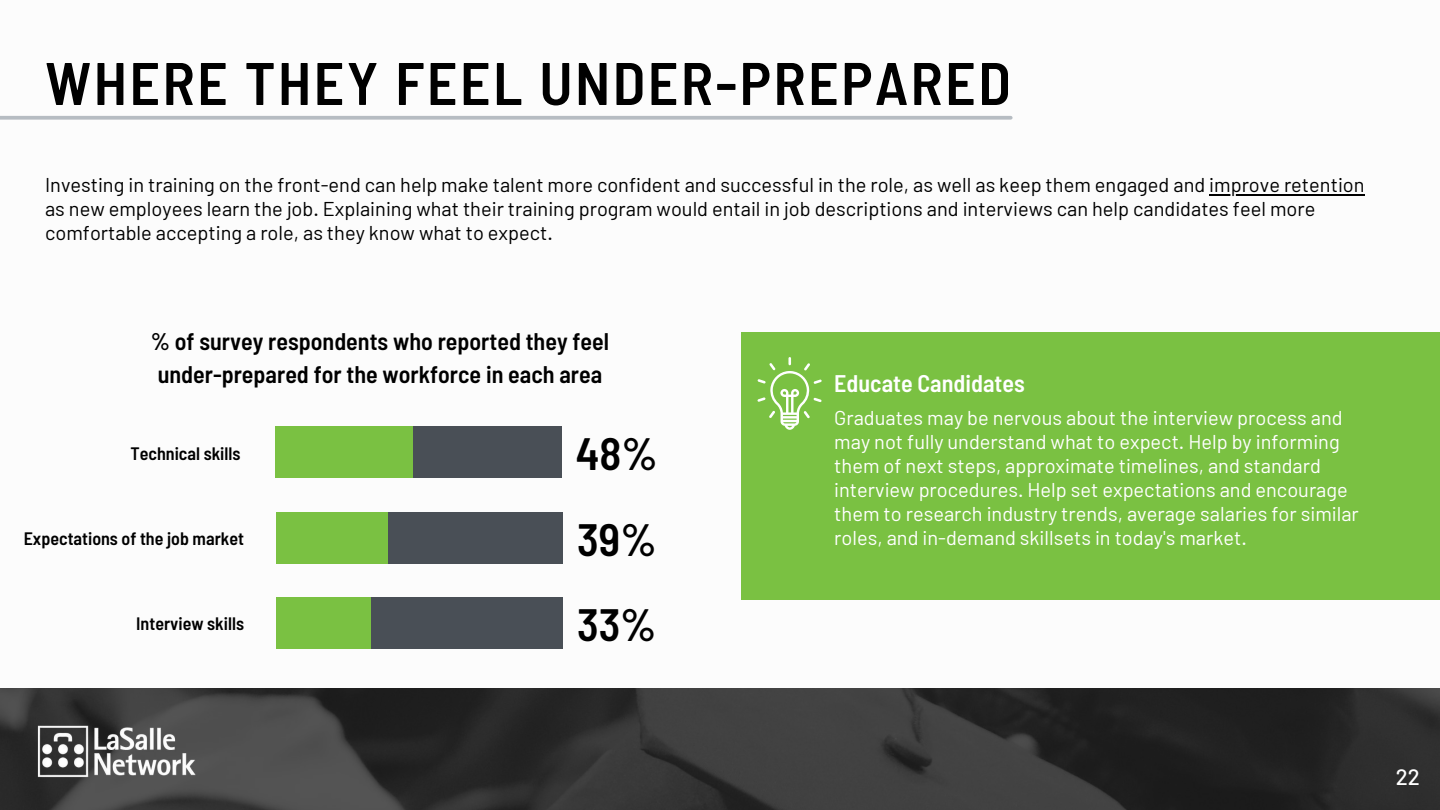
<style>
.page{position:relative;width:1440px;height:810px;background:#fff}
.page>*{position:absolute;margin:0;border:0;box-sizing:border-box;transform-origin:0 0}
.t1{font:600 semi-condensed 60px "Barlow";letter-spacing:.04em;color:#000}
.t2{font:600 semi-condensed 45.2px "Barlow";color:#000}
.t3{font:600 semi-condensed 24px/33px "Barlow";color:#000}
.t4{font:600 semi-condensed 24px "Barlow";color:#fff}
.t5{font:500 22.1px "Barlow";color:#fff}
.t6{font:20px/24px "Barlow";color:#000}
.t7{font:20px/24px "Barlow";color:#fff}
.t8{font:600 semi-condensed 18px "Barlow";color:#000}
</style>
<div class="page">
<img style="left:0;top:688px;width:1440px;height:122px">
<img style="left:34px;top:719px;width:172px;height:65px">
<div style="left:275px;top:427px;width:287px;height:51px;background:#494f56"></div>
<div style="left:275px;top:427px;width:138px;height:51px;background:#7ac142"></div>
<div style="left:276px;top:512px;width:287px;height:52px;background:#494f56"></div>
<div style="left:276px;top:512px;width:112px;height:52px;background:#7ac142"></div>
<div style="left:276px;top:597px;width:287px;height:52px;background:#494f56"></div>
<div style="left:276px;top:597px;width:95px;height:52px;background:#7ac142"></div>
<hr style="left:1209px;top:194px;width:156px;height:1px;background:#000">
<div style="left:741px;top:332px;width:699px;height:268px;background:#7ac142"></div>
<svg style="left:757px;top:357px;width:65px;height:73px"></svg>
<svg style="left:0;top:116px;width:1011px;height:4px;background:#bcc1c7"></svg>
<h1 class="t1" style="left:45px;top:45px;width:967px">WHERE THEY FEEL UNDER-PREPARED</h1>
<p class="t6" style="left:45px;top:172px;width:1321px">Investing in training on the front-end can help make talent more confident and successful in the role, as well as keep them engaged and improve retention as new employees learn the job. Explaining what their training program would entail in job descriptions and interviews can help candidates feel more comfortable accepting a role, as they know what to expect.</p>
<p class="t3" style="left:151px;top:324px;width:460px">% of survey respondents who reported they feel under-prepared for the workforce in each area</p>
<p class="t8" style="left:130px;top:442px;width:111px">Technical skills</p>
<h2 class="t2" style="left:576px;top:425px;width:83px">48%</h2>
<p class="t8" style="left:24px;top:527px;width:222px">Expectations of the job market</p>
<h2 class="t2" style="left:577px;top:510px;width:81px">39%</h2>
<p class="t8" style="left:136px;top:612px;width:109px">Interview skills</p>
<h2 class="t2" style="left:577px;top:596px;width:81px">33%</h2>
<p class="t4" style="left:834px;top:368px;width:192px">Educate Candidates</p>
<p class="t7" style="left:834px;top:405px;width:526px">Graduates may be nervous about the interview process and may not fully understand what to expect. Help by informing them of next steps, approximate timelines, and standard interview procedures. Help set expectations and encourage them to research industry trends, average salaries for similar roles, and in-demand skillsets in today's market.</p>
<p class="t5" style="left:1396px;top:763px;width:26px">22</p>
</div>
